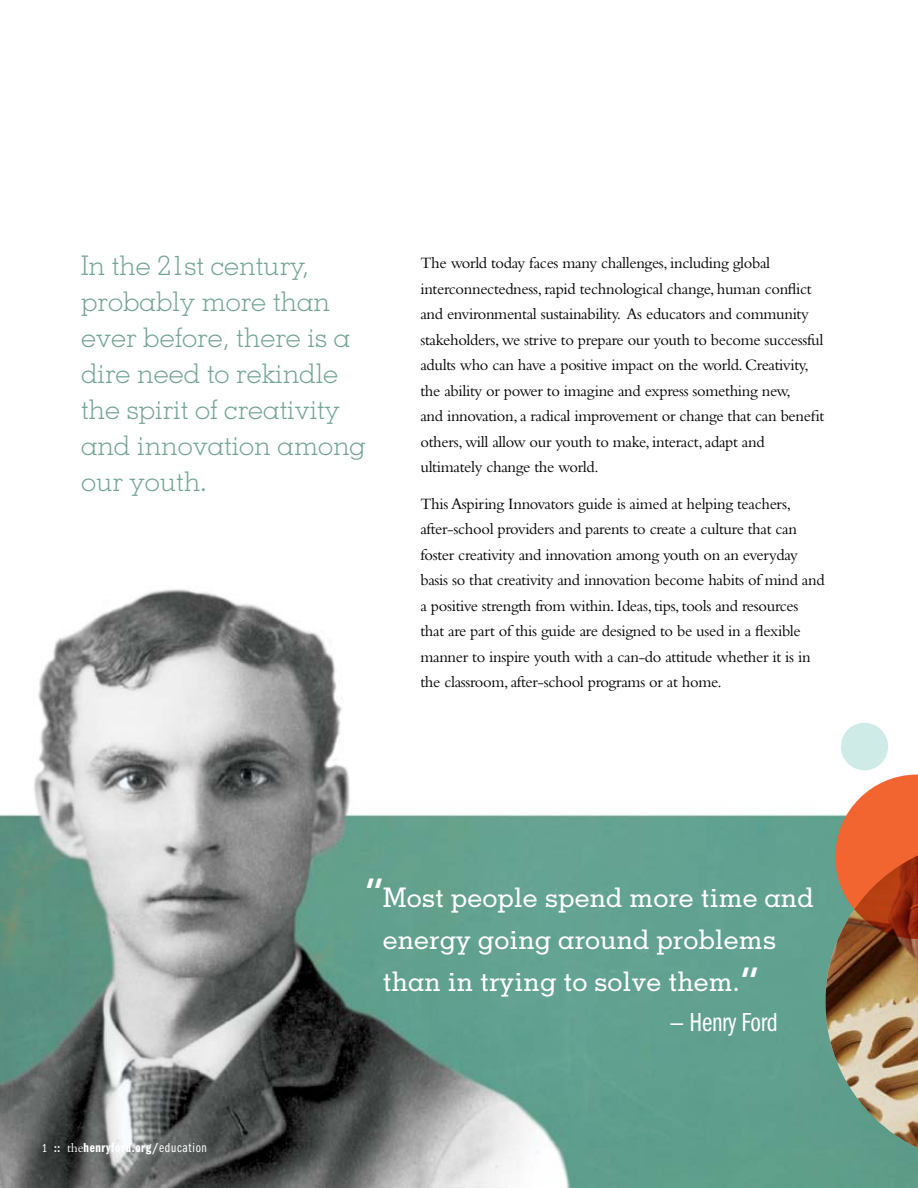
<style>
.page{position:relative;width:918px;height:1188px;background:#fff}
.page>*{position:absolute;margin:0;border:0;box-sizing:border-box;transform-origin:0 0}
.t1{font:300 27px/36px "Memphis LT Std";color:#72a492}
.t2{font:500 27px/42px "Memphis LT Std";color:#fff}
.t3{font:27px "Franklin Gothic Book Cmpr";letter-spacing:-.01em;color:#fff}
.t4{font:16.5px/25.5px "Bembo";letter-spacing:-.02em;color:#000}
.t5{font:13.5px "Franklin Gothic Demi Cmpr";letter-spacing:.05em;color:#fff}
.s1{font-family:"Franklin Gothic Book Cmpr";font-size:12px}
.s2{font-size:12px}
.s3{font-family:"Bembo"}
.s4{font-family:"Franklin Gothic Book Cmpr"}
.s5{font-size:45px}
</style>
<div class="page">
<img style="left:0;top:589px;width:917px;height:599px">
<svg style="left:825px;top:775px;width:93px;height:389px"></svg>
<div style="left:841px;top:723px;width:47px;height:47px;background:#cfebe7;border-radius:50%"></div>
<img style="left:825px;top:855px;width:93px;height:294px">
<h1 class="t1" style="left:81px;top:248px;width:287px">In the 21st century, probably more than ever before, there is a dire need to rekindle the spirit of creativity and innovation among our youth.</h1>
<p class="t4" style="left:420px;top:250px;width:405px">The world today faces many challenges, including global interconnectedness, rapid technological change, human conflict and environmental sustainability. As educators and community stakeholders, we strive to prepare our youth to become successful adults who can have a positive impact on the world. Creativity, the ability or power to imagine and express something new,<br>and innovation, a radical improvement or change that can benefit others, will allow our youth to make, interact, adapt and ultimately change the world.</p>
<p class="t4" style="left:420px;top:490px;width:406px">This Aspiring Innovators guide is aimed at helping teachers, after-school providers and parents to create a culture that can foster creativity and innovation among youth on an everyday basis so that creativity and innovation become habits of mind and a positive strength from within. Ideas, tips, tools and resources that are part of this guide are designed to be used in a flexible manner to inspire youth with a can-do attitude whether it is in the classroom, after-school programs or at home.</p>
<p class="t5" style="left:42px;top:1140px;width:166px"><span class="s1">1</span> <span class="s2">::</span> <span class="s3">the</span>henryford.org/<span class="s4">education</span></p>
<h1 class="t2" style="left:383px;top:876px;width:433px;text-indent:-18px"><span class="s5">”</span>Most people spend more time and energy going around problems than in trying to solve them.<span class="s5">”</span></h1>
<h1 class="t3" style="left:670px;top:1007px;width:110px">— Henry Ford</h1>
</div>
